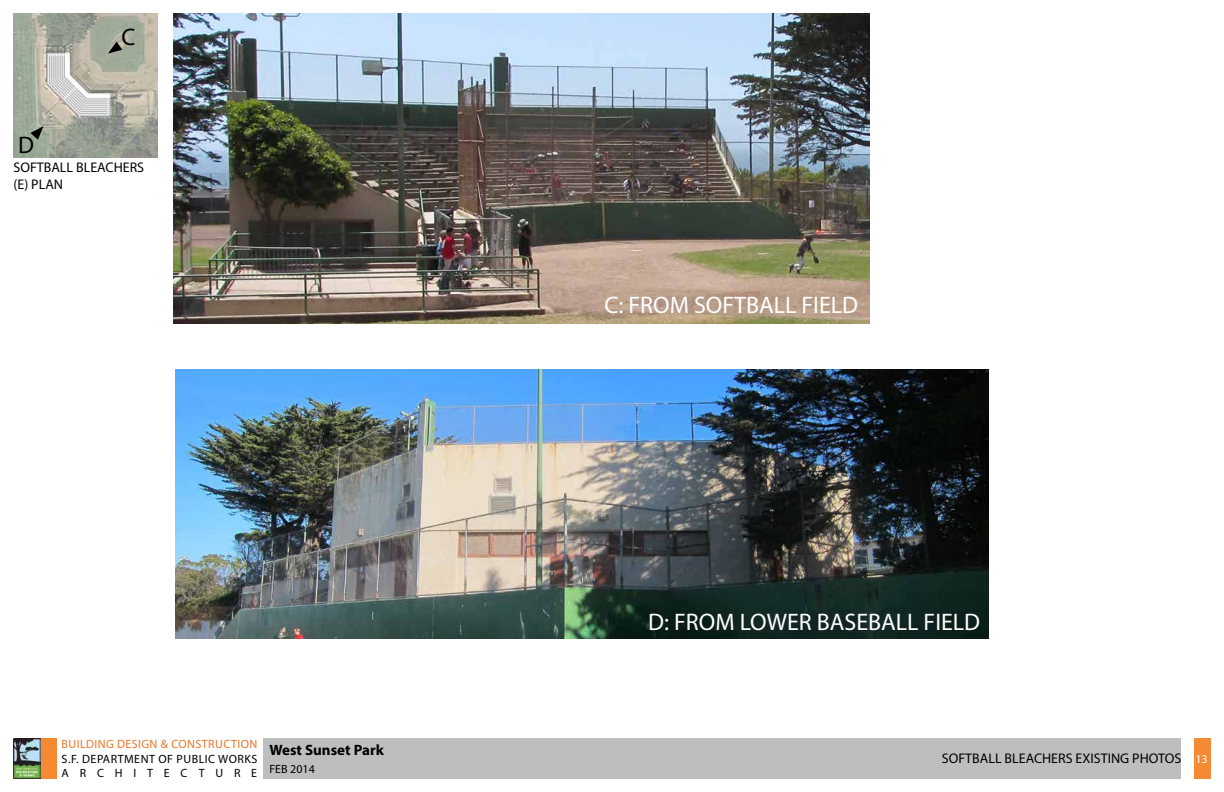
<style>
.page{position:relative;width:1224px;height:792px;background:#fff}
.page>*{position:absolute;margin:0;border:0;box-sizing:border-box;transform-origin:0 0}
.t1{font:24px "Myriad Pro";color:#fff}
.t2{font:24px "Myriad Pro";color:#000}
.t3{font:700 15px "Myriad Pro";color:#000}
.t4{font:14px/16.8px "Myriad Pro";color:#000}
.t5{font:12px/14px "Myriad Pro";letter-spacing:.04em;color:#000}
.t6{font:12px "Myriad Pro";letter-spacing:.035em;color:#eb7529}
.t7{font:12px "Myriad Pro";color:#fff}
</style>
<div class="page">
<div style="left:40px;top:738px;width:17px;height:40px;background:#f58a33"></div>
<div style="left:263px;top:738px;width:918px;height:40px;background:#bcbec0"></div>
<img style="left:14px;top:738px;width:26px;height:40px">
<div style="left:1194px;top:738px;width:16px;height:40px;background:#f58a33"></div>
<img style="left:173px;top:14px;width:696px;height:310px">
<img style="left:14px;top:14px;width:144px;height:144px">
<img style="left:176px;top:369px;width:813px;height:270px">
<svg style="left:30px;top:126px;width:14px;height:14px"></svg>
<svg style="left:108px;top:42px;width:14px;height:12px"></svg>
<h1 class="t2" style="left:18px;top:130px;width:17px">D</h1>
<h1 class="t2" style="left:122px;top:22px;width:15px">C</h1>
<p class="t4" style="left:14px;top:159px;width:132px">SOFTBALL BLEACHERS (E) PLAN</p>
<p class="t6" style="left:62px;top:737px;width:197px">BUILDING DESIGN &amp; CONSTRUCTION</p>
<p class="t5" style="left:62px;top:751px;width:197px">S.F. DEPARTMENT OF PUBLIC WORKS<br>ARCHITECTURE</p>
<p class="t3" style="left:269px;top:740px;width:116px">West Sunset Park</p>
<p class="t5" style="left:269px;top:761px;width:47px">FEB 2014</p>
<h1 class="t1" style="left:605px;top:290px;width:255px">C: FROM SOFTBALL FIELD</h1>
<h1 class="t1" style="left:648px;top:607px;width:333px">D: FROM LOWER BASEBALL FIELD</h1>
<p class="t4" style="left:942px;top:750px;width:241px">SOFTBALL BLEACHERS EXISTING PHOTOS</p>
<p class="t7" style="left:1195px;top:751px;width:14px">13</p>
</div>
